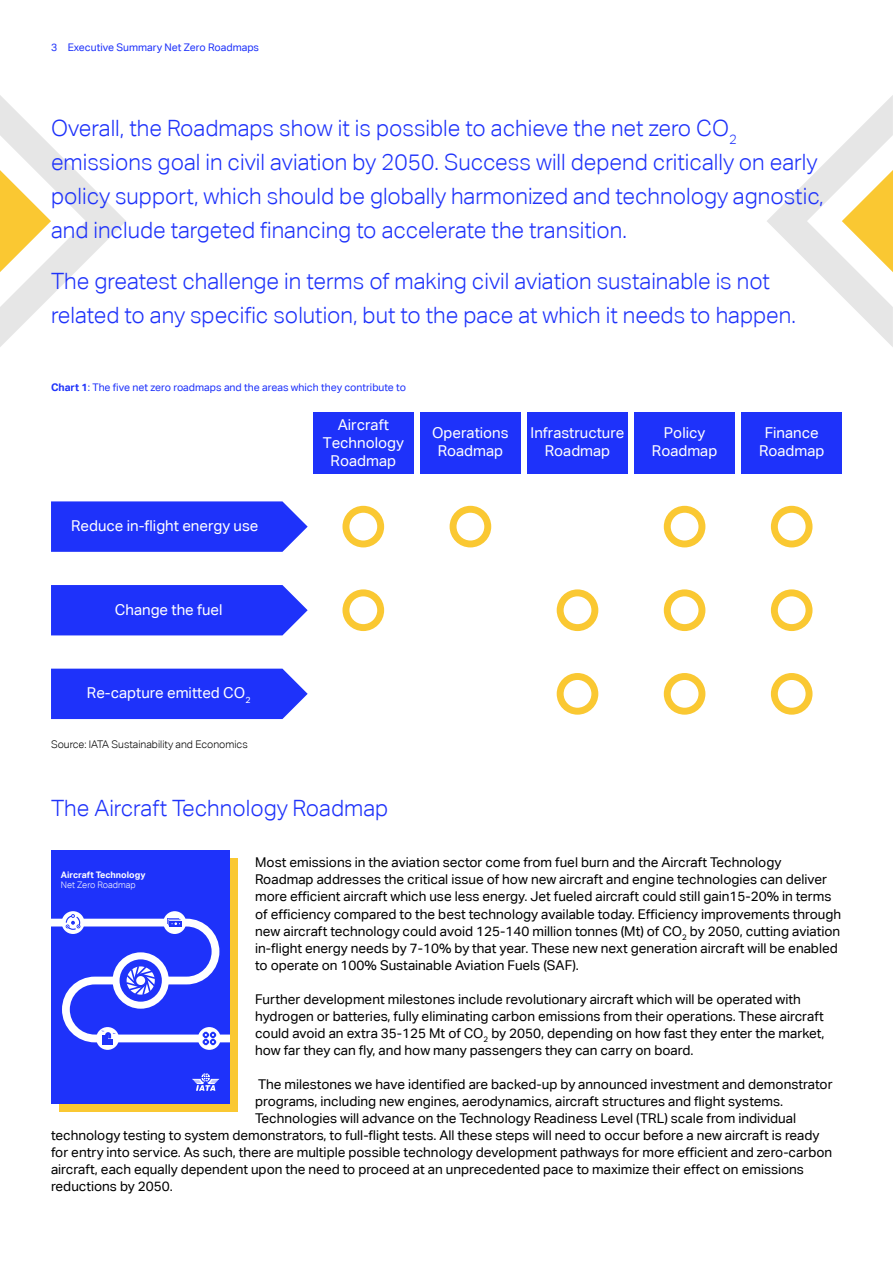
<style>
.page{position:relative;width:893px;height:1263px;background:#fff}
.page>*{position:absolute;margin:0;border:0;box-sizing:border-box;transform-origin:0 0}
.t1{font:300 22.5px/34px "Aktiv Grotesk";color:#1e32fa}
.t2{font:15px/18px "Aktiv Grotesk";color:#fff;text-align:center}
.t3{font:13.5px/17px "Aktiv Grotesk";color:#000}
.t4{font:10.5px "Aktiv Grotesk";color:#1e32fa}
.t5{font:300 10.5px "Aktiv Grotesk";color:#000}
.t6{font:700 9px "Aktiv Grotesk";color:#fff}
.t7{font:300 9px "Aktiv Grotesk";color:#fff}
.s1{font-weight:700}
</style>
<div class="page">
<svg style="left:0;top:95px;width:126px;height:252px"></svg>
<svg style="left:767px;top:95px;width:126px;height:252px"></svg>
<div style="left:59px;top:859px;width:179px;height:253px;background:#fac832"></div>
<svg style="left:342px;top:506px;width:42px;height:41px"></svg>
<svg style="left:450px;top:506px;width:41px;height:41px"></svg>
<svg style="left:664px;top:506px;width:41px;height:41px"></svg>
<svg style="left:771px;top:506px;width:41px;height:41px"></svg>
<svg style="left:664px;top:589px;width:41px;height:42px"></svg>
<svg style="left:771px;top:589px;width:41px;height:42px"></svg>
<svg style="left:664px;top:673px;width:41px;height:42px"></svg>
<svg style="left:557px;top:589px;width:41px;height:42px"></svg>
<svg style="left:557px;top:673px;width:41px;height:42px"></svg>
<svg style="left:771px;top:673px;width:41px;height:42px"></svg>
<svg style="left:342px;top:589px;width:42px;height:42px"></svg>
<svg style="left:51px;top:501px;width:257px;height:51px;background:#2b3efa"></svg>
<div style="left:313px;top:412px;width:101px;height:61px;background:#1e32fa"></div>
<div style="left:420px;top:412px;width:101px;height:61px;background:#1e32fa"></div>
<div style="left:527px;top:412px;width:101px;height:61px;background:#1e32fa"></div>
<div style="left:634px;top:412px;width:101px;height:61px;background:#1e32fa"></div>
<div style="left:741px;top:412px;width:101px;height:61px;background:#1e32fa"></div>
<div style="left:51px;top:585px;width:257px;height:50px;background:#1e32fa"></div>
<div style="left:51px;top:669px;width:257px;height:50px;background:#1e32fa"></div>
<div style="left:51px;top:850px;width:179px;height:253px;background:#1e32fa"></div>
<svg style="left:192px;top:1073px;width:27px;height:18px"></svg>
<svg style="left:62px;top:911px;width:22px;height:23px"></svg>
<svg style="left:163px;top:911px;width:23px;height:23px"></svg>
<div style="left:96px;top:1027px;width:23px;height:23px;background:#fff;border-radius:50%"></div>
<svg style="left:198px;top:1027px;width:23px;height:23px"></svg>
<svg style="left:51px;top:914px;width:179px;height:131px"></svg>
<p class="t4" style="left:51px;top:41px;width:210px">3 Executive Summary Net Zero Roadmaps</p>
<p class="t1" style="left:51px;top:111px;width:774px">Overall, the Roadmaps show it is possible to achieve the net zero CO<sub>2 </sub>emissions goal in civil aviation by 2050. Success will depend critically on early policy support, which should be globally harmonized and technology agnostic, and include targeted financing to accelerate the transition.</p>
<h1 class="t1" style="left:51px;top:264px;width:746px">The greatest challenge in terms of making civil aviation sustainable is not related to any specific solution, but to the pace at which it needs to happen.</h1>
<p class="t4" style="left:51px;top:381px;width:356px"><span class="s1">Chart 1</span>: The five net zero roadmaps and the areas which they contribute to</p>
<p class="t2" style="left:71px;top:517px;width:189px">Reduce in-flight energy use</p>
<p class="t2" style="left:115px;top:600px;width:109px">Change the fuel</p>
<p class="t2" style="left:87px;top:684px;width:165px">Re-capture emitted CO<sub>2</sub></p>
<p class="t5" style="left:51px;top:739px;width:198px">Source: IATA Sustainability and Economics</p>
<p class="t2" style="left:323px;top:416px;width:83px">Aircraft<br>Technology<br>Roadmap</p>
<p class="t2" style="left:432px;top:424px;width:78px">Operations<br>Roadmap</p>
<p class="t2" style="left:531px;top:424px;width:95px">Infrastructure<br>Roadmap</p>
<p class="t2" style="left:652px;top:424px;width:67px">Policy<br>Roadmap</p>
<p class="t2" style="left:759px;top:424px;width:67px">Finance<br>Roadmap</p>
<h1 class="t1" style="left:51px;top:791px;width:339px">The Aircraft Technology Roadmap</h1>
<p class="t3" style="left:255px;top:854px;width:587px">Most emissions in the aviation sector come from fuel burn and the Aircraft Technology Roadmap addresses the critical issue of how new aircraft and engine technologies can deliver more efficient aircraft which use less energy. Jet fueled aircraft could still gain15-20% in terms of efficiency compared to the best technology available today. Efficiency improvements through new aircraft technology could avoid 125-140 million tonnes (Mt) of CO<sub>2</sub> by 2050, cutting aviation in-flight energy needs by 7-10% by that year. These new next generation aircraft will be enabled to operate on 100% Sustainable Aviation Fuels (SAF).</p>
<p class="t3" style="left:255px;top:990px;width:571px">Further development milestones include revolutionary aircraft which will be operated with hydrogen or batteries, fully eliminating carbon emissions from their operations. These aircraft could avoid an extra 35-125 Mt of CO<sub>2</sub> by 2050, depending on how fast they enter the market, how far they can fly, and how many passengers they can carry on board.</p>
<p class="t3" style="left:258px;top:1075px;width:576px">The milestones we have identified are backed-up by announced investment and demonstrator</p>
<p class="t3" style="left:255px;top:1092px;width:529px">programs, including new engines, aerodynamics, aircraft structures and flight systems.</p>
<p class="t3" style="left:255px;top:1109px;width:542px">Technologies will advance on the Technology Readiness Level (TRL) scale from individual</p>
<p class="t3" style="left:51px;top:1126px;width:770px">technology testing to system demonstrators, to full-flight tests. All these steps will need to occur before a new aircraft is ready</p>
<p class="t3" style="left:51px;top:1143px;width:783px">for entry into service. As such, there are multiple possible technology development pathways for more efficient and zero-carbon</p>
<p class="t3" style="left:51px;top:1160px;width:754px">aircraft, each equally dependent upon the need to proceed at an unprecedented pace to maximize their effect on emissions</p>
<p class="t3" style="left:51px;top:1177px;width:123px">reductions by 2050.</p>
<p class="t6" style="left:61px;top:869px;width:86px">Aircraft Technology</p>
<p class="t7" style="left:61px;top:880px;width:76px">Net Zero Roadmap</p>
</div>
